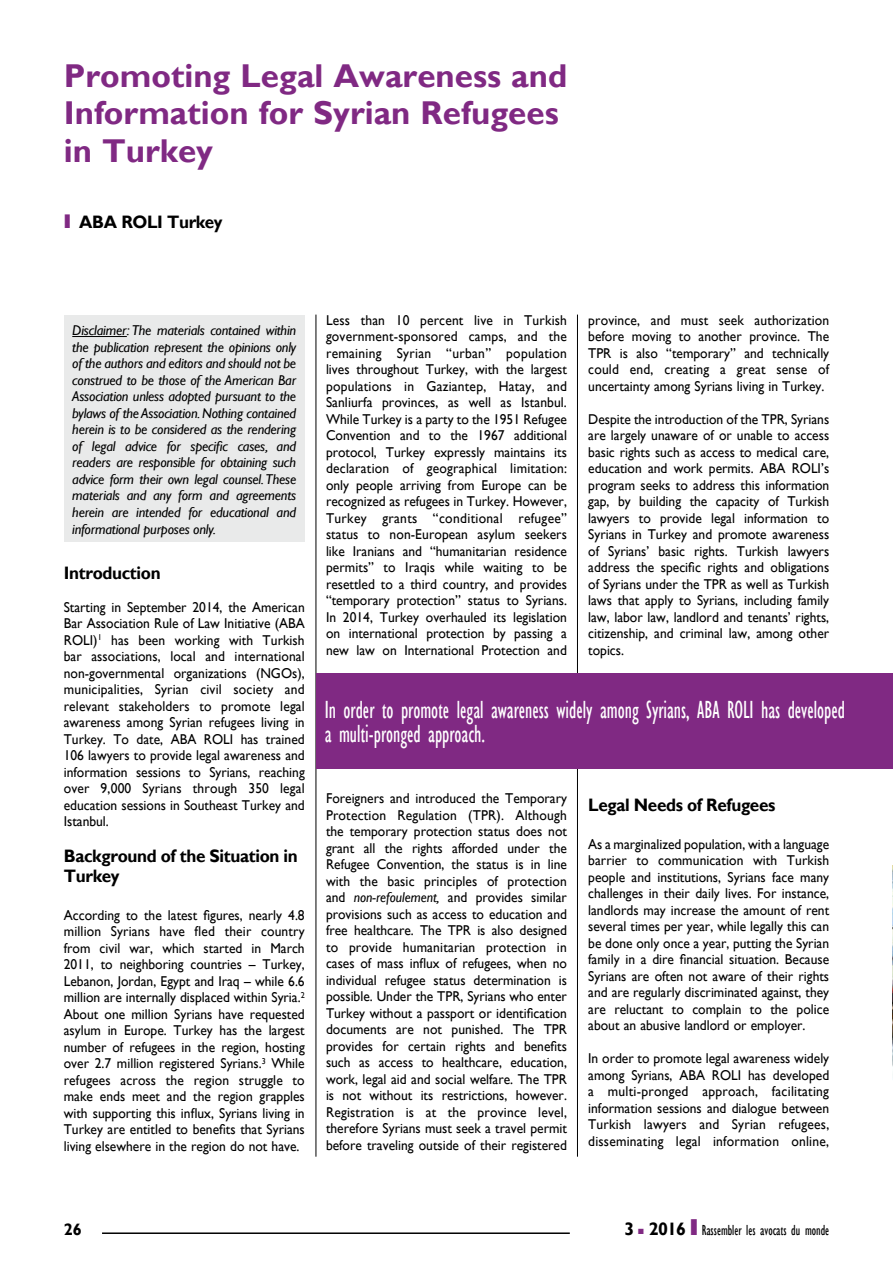
<style>
.page{position:relative;width:893px;height:1263px;background:#fff}
.page>*{position:absolute;margin:0;border:0;box-sizing:border-box;transform-origin:0 0}
.t1{font:700 33px/37.5px "Gill Sans";color:#802983}
.t2{font:condensed 25.5px/24px "Gill Sans";color:#fff;scale:.8 1}
.t3{font:700 18px/19.5px "Gill Sans";letter-spacing:-.02em;color:#000;scale:.95 1}
.t4{font:700 18px "Gill Sans";letter-spacing:-.02em;color:#000}
.t5{font:700 16.5px "Gill Sans";color:#000}
.t6{font:condensed 15px "Gill Sans";color:#000;scale:.85 1}
.t7{font:14.25px/16.5px "Gill Sans";color:#000;text-align:justify;scale:.95 1}
.t8{font:italic 14.25px/16.5px "Gill Sans";letter-spacing:-.015em;color:#000;text-align:justify}
.s1{font-family:"Futura";font-weight:800;color:#802983}
.s2{font-style:italic}
.s3{color:#802983}
.s4{font-weight:700;font-stretch:normal;font-size:18px}
.s5{font-family:"Futura";font-weight:800;font-stretch:normal;font-size:21px;color:#802983}
</style>
<div class="page">
<hr style="left:577px;top:315px;width:1px;height:842px;background:#000">
<hr style="left:316px;top:315px;width:1px;height:842px;background:#000">
<hr style="left:102px;top:1232px;width:468px;height:2px;background:#000">
<div style="left:64px;top:315px;width:241px;height:227px;background:#e9eaea"></div>
<hr style="left:72px;top:336px;width:55px;height:1px;background:#000">
<div style="left:316px;top:673px;width:577px;height:96px;background:#802983"></div>
<img style="left:892px;top:865px;width:1px;height:202px">
<h1 class="t1" style="left:64px;top:58px;width:505px">Promoting Legal Awareness and<br>Information for Syrian Refugees in Turkey</h1>
<p class="t3" style="left:64px;top:213px;width:169px"><span class="s1">I</span> ABA ROLI Turkey</p>
<p class="t8" style="left:72px;top:323px;width:225px">Disclaimer: The materials contained within the publication represent the opinions only of the authors and editors and should not be construed to be those of the American Bar Association unless adopted pursuant to the bylaws of the Association. Nothing contained herein is to be considered as the rendering of legal advice for specific cases, and readers are responsible for obtaining such advice form their own legal counsel. These materials and any form and agreements herein are intended for educational and informational purposes only.</p>
<p class="t3" style="left:64px;top:563px;width:103px">Introduction</p>
<p class="t7" style="left:64px;top:599px;width:255px">Starting in September 2014, the American Bar Association Rule of Law Initiative (ABA ROLI)<sup>1</sup> has been working with Turkish bar associations, local and international non-governmental organizations (NGOs), municipalities, Syrian civil society and relevant stakeholders to promote legal awareness among Syrian refugees living in Turkey. To date, ABA ROLI has trained 106 lawyers to provide legal awareness and information sessions to Syrians, reaching over 9,000 Syrians through 350 legal education sessions in Southeast Turkey and Istanbul.</p>
<p class="t3" style="left:64px;top:847px;width:248px">Background of the Situation in<br>Turkey</p>
<p class="t7" style="left:64px;top:907px;width:255px">According to the latest figures, nearly 4.8 million Syrians have fled their country from civil war, which started in March 2011, to neighboring countries – Turkey, Lebanon, Jordan, Egypt and Iraq – while 6.6 million are internally displaced within Syria.<sup>2<br></sup>About one million Syrians have requested asylum in Europe. Turkey has the largest number of refugees in the region, hosting over 2.7 million registered Syrians.<sup>3</sup> While refugees across the region struggle to make ends meet and the region grapples with supporting this influx, Syrians living in Turkey are entitled to benefits that Syrians living elsewhere in the region do not have.</p>
<p class="t7" style="left:326px;top:312px;width:255px">Less than 10 percent live in Turkish government-sponsored camps, and the remaining Syrian “urban” population lives throughout Turkey, with the largest populations in Gaziantep, Hatay, and Sanliurfa provinces, as well as Istanbul.<br>While Turkey is a party to the 1951 Refugee Convention and to the 1967 additional protocol, Turkey expressly maintains its declaration of geographical limitation: only people arriving from Europe can be recognized as refugees in Turkey. However, Turkey grants “conditional refugee” status to non-European asylum seekers like Iranians and “humanitarian residence permits” to Iraqis while waiting to be resettled to a third country, and provides “temporary protection” status to Syrians.<br>In 2014, Turkey overhauled its legislation on international protection by passing a new law on International Protection and</p>
<p class="t7" style="left:588px;top:312px;width:255px">province, and must seek authorization before moving to another province. The TPR is also “temporary” and technically could end, creating a great sense of uncertainty among Syrians living in Turkey.</p>
<p class="t7" style="left:588px;top:411px;width:255px">Despite the introduction of the TPR, Syrians are largely unaware of or unable to access basic rights such as access to medical care, education and work permits. ABA ROLI’s program seeks to address this information gap, by building the capacity of Turkish lawyers to provide legal information to Syrians in Turkey and promote awareness of Syrians’ basic rights. Turkish lawyers address the specific rights and obligations of Syrians under the TPR as well as Turkish laws that apply to Syrians, including family law, labor law, landlord and tenants’ rights, citizenship, and criminal law, among other topics.</p>
<h2 class="t2" style="left:325px;top:697px;width:652px">In order to promote legal awareness widely among Syrians, ABA ROLI has developed a multi-pronged approach.</h2>
<p class="t7" style="left:326px;top:790px;width:255px">Foreigners and introduced the Temporary Protection Regulation (TPR). Although the temporary protection status does not grant all the rights afforded under the Refugee Convention, the status is in line with the basic principles of protection and <span class="s2">non-refoulement,</span> and provides similar provisions such as access to education and free healthcare. The TPR is also designed to provide humanitarian protection in cases of mass influx of refugees, when no individual refugee status determination is possible. Under the TPR, Syrians who enter Turkey without a passport or identification documents are not punished. The TPR provides for certain rights and benefits such as access to healthcare, education, work, legal aid and social welfare. The TPR is not without its restrictions, however.<br>Registration is at the province level, therefore Syrians must seek a travel permit before traveling outside of their registered</p>
<p class="t3" style="left:588px;top:795px;width:199px">Legal Needs of Refugees</p>
<p class="t7" style="left:588px;top:836px;width:255px">As a marginalized population, with a language barrier to communication with Turkish people and institutions, Syrians face many challenges in their daily lives. For instance, landlords may increase the amount of rent several times per year, while legally this can be done only once a year, putting the Syrian family in a dire financial situation. Because Syrians are often not aware of their rights and are regularly discriminated against, they are reluctant to complain to the police about an abusive landlord or employer.</p>
<p class="t7" style="left:588px;top:1050px;width:255px">In order to promote legal awareness widely among Syrians, ABA ROLI has developed a multi-pronged approach, facilitating information sessions and dialogue between Turkish lawyers and Syrian refugees, disseminating legal information online,</p>
<p class="t5" style="left:64px;top:1219px;width:20px">26</p>
<p class="t4" style="left:625px;top:1218px;width:11px">3</p>
<p class="t6" style="left:638px;top:1221px;width:226px"><span class="s3">■</span> <span class="s4">2016</span> <span class="s5">I</span> Rassembler les avocats du monde</p>
</div>
